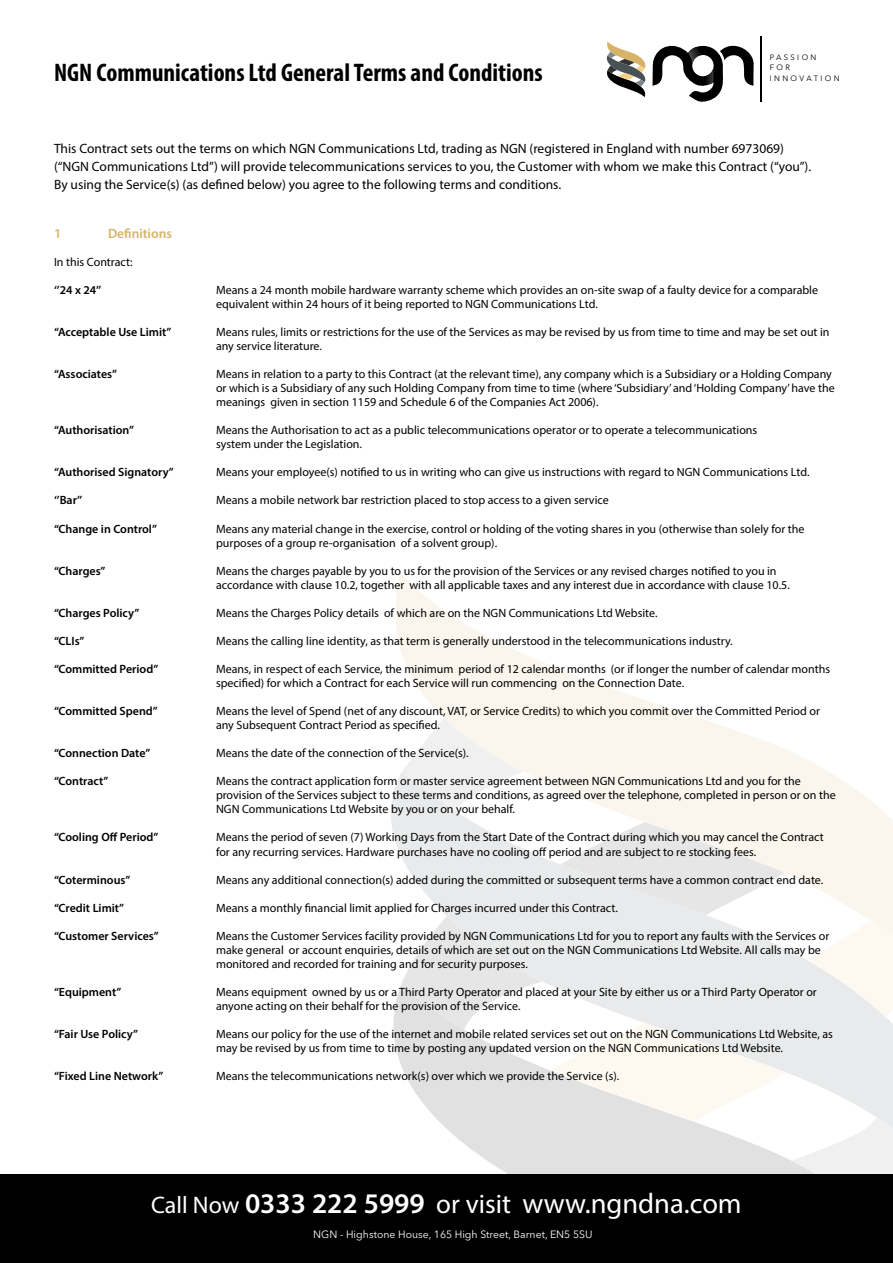
<style>
.page{position:relative;width:893px;height:1263px;background:#fff}
.page>*{position:absolute;margin:0;border:0;box-sizing:border-box;transform-origin:0 0}
.t1{font:28.5px "Myriad Pro";color:#fff}
.t2{font:700 condensed 25.5px "Myriad Pro";color:#000}
.t3{font:13.5px/18px "Myriad Pro";color:#000}
.t4{font:600 13.5px "Myriad Pro";color:#d7b36a}
.t5{font:12px/14.1px "Myriad Pro";color:#000}
.t6{font:600 12px "Myriad Pro";color:#000}
.t7{font:10.5px "Avenir Next LT Pro";color:#fff}
.t8{font:7.65px/10.5px "Avenir Next";letter-spacing:.305em;color:#000}
.s1{font-size:24px}
.s2{font-weight:600}
.s3{font-size:27px}
</style>
<div class="page">
<svg style="left:396px;top:574px;width:432px;height:198px"></svg>
<svg style="left:391px;top:772px;width:502px;height:212px"></svg>
<svg style="left:393px;top:984px;width:500px;height:190px"></svg>
<svg style="left:791px;top:1117px;width:102px;height:57px"></svg>
<svg style="left:549px;top:1023px;width:235px;height:99px"></svg>
<svg style="left:401px;top:916px;width:141px;height:113px"></svg>
<svg style="left:402px;top:718px;width:121px;height:92px"></svg>
<svg style="left:560px;top:822px;width:224px;height:93px"></svg>
<svg style="left:807px;top:920px;width:86px;height:97px"></svg>
<div style="left:0;top:1174px;width:893px;height:89px;background:#000"></div>
<hr style="left:761px;top:36px;width:1px;height:66px;background:#000">
<svg style="left:607px;top:41px;width:147px;height:61px"></svg>
<h2 class="t2" style="left:54px;top:57px;width:490px">NGN Communications Ltd General Terms and Conditions</h2>
<p class="t8" style="left:770px;top:52px;width:71px">PASSION<br>FOR<br>INNOVATION</p>
<p class="t3" style="left:54px;top:139px;width:759px">This Contract sets out the terms on which NGN Communications Ltd, trading as NGN (registered in England with number 6973069) (“NGN Communications Ltd”) will provide telecommunications services to you, the Customer with whom we make this Contract (“you”).<br>By using the Service(s) (as defined below) you agree to the following terms and conditions.</p>
<p class="t4" style="left:54px;top:225px;width:9px">1</p>
<p class="t4" style="left:108px;top:225px;width:66px">Definitions</p>
<p class="t5" style="left:54px;top:254px;width:80px">In this Contract:</p>
<p class="t6" style="left:54px;top:282px;width:49px">‘’24 x 24’’</p>
<p class="t5" style="left:216px;top:283px;width:604px">Means a 24 month mobile hardware warranty scheme which provides an on-site swap of a faulty device for a comparable equivalent within 24 hours of it being reported to NGN Communications Ltd.</p>
<p class="t6" style="left:54px;top:324px;width:119px">“Acceptable Use Limit”</p>
<p class="t5" style="left:216px;top:325px;width:615px">Means rules, limits or restrictions for the use of the Services as may be revised by us from time to time and may be set out in any service literature.</p>
<p class="t6" style="left:54px;top:366px;width:64px">“Associates”</p>
<p class="t5" style="left:216px;top:367px;width:620px">Means in relation to a party to this Contract (at the relevant time), any company which is a Subsidiary or a Holding Company or which is a Subsidiary of any such Holding Company from time to time (where ‘Subsidiary’ and ‘Holding Company’ have the meanings given in section 1159 and Schedule 6 of the Companies Act 2006).</p>
<p class="t6" style="left:54px;top:423px;width:82px">“Authorisation”</p>
<p class="t5" style="left:216px;top:423px;width:543px">Means the Authorisation to act as a public telecommunications operator or to operate a telecommunications system under the Legislation.</p>
<p class="t6" style="left:54px;top:465px;width:121px">“Authorised Signatory”</p>
<p class="t5" style="left:216px;top:465px;width:595px">Means your employee(s) notified to us in writing who can give us instructions with regard to NGN Communications Ltd.</p>
<p class="t6" style="left:54px;top:493px;width:30px">‘’Bar’’</p>
<p class="t5" style="left:216px;top:493px;width:394px">Means a mobile network bar restriction placed to stop access to a given service</p>
<p class="t6" style="left:54px;top:521px;width:105px">“Change in Control”</p>
<p class="t5" style="left:216px;top:521px;width:590px">Means any material change in the exercise, control or holding of the voting shares in you (otherwise than solely for the purposes of a group re-organisation of a solvent group).</p>
<p class="t6" style="left:54px;top:563px;width:53px">“Charges”</p>
<p class="t5" style="left:216px;top:563px;width:575px">Means the charges payable by you to us for the provision of the Services or any revised charges notified to you in accordance with clause 10.2, together with all applicable taxes and any interest due in accordance with clause 10.5.</p>
<p class="t6" style="left:54px;top:605px;width:87px">“Charges Policy”</p>
<p class="t5" style="left:216px;top:605px;width:443px">Means the Charges Policy details of which are on the NGN Communications Ltd Website.</p>
<p class="t6" style="left:54px;top:633px;width:32px">“CLIs”</p>
<p class="t5" style="left:216px;top:634px;width:518px">Means the calling line identity, as that term is generally understood in the telecommunications industry.</p>
<p class="t6" style="left:54px;top:661px;width:106px">“Committed Period”</p>
<p class="t5" style="left:216px;top:662px;width:616px">Means, in respect of each Service, the minimum period of 12 calendar months (or if longer the number of calendar months specified) for which a Contract for each Service will run commencing on the Connection Date.</p>
<p class="t6" style="left:54px;top:703px;width:105px">“Committed Spend”</p>
<p class="t5" style="left:216px;top:704px;width:605px">Means the level of Spend (net of any discount, VAT, or Service Credits) to which you commit over the Committed Period or any Subsequent Contract Period as specified.</p>
<p class="t6" style="left:54px;top:745px;width:98px">“Connection Date”</p>
<p class="t5" style="left:216px;top:746px;width:254px">Means the date of the connection of the Service(s).</p>
<p class="t6" style="left:54px;top:774px;width:56px">“Contract”</p>
<p class="t5" style="left:216px;top:774px;width:621px">Means the contract application form or master service agreement between NGN Communications Ltd and you for the provision of the Services subject to these terms and conditions, as agreed over the telephone, completed in person or on the<br>NGN Communications Ltd Website by you or on your behalf.</p>
<p class="t6" style="left:54px;top:830px;width:106px">“Cooling Off Period”</p>
<p class="t5" style="left:216px;top:830px;width:609px">Means the period of seven (7) Working Days from the Start Date of the Contract during which you may cancel the Contract for any recurring services. Hardware purchases have no cooling off period and are subject to re stocking fees.</p>
<p class="t6" style="left:54px;top:872px;width:78px">“Coterminous”</p>
<p class="t5" style="left:216px;top:872px;width:609px">Means any additional connection(s) added during the committed or subsequent terms have a common contract end date.</p>
<p class="t6" style="left:54px;top:900px;width:72px">“Credit Limit”</p>
<p class="t5" style="left:216px;top:900px;width:403px">Means a monthly financial limit applied for Charges incurred under this Contract.</p>
<p class="t6" style="left:54px;top:928px;width:106px">“Customer Services”</p>
<p class="t5" style="left:216px;top:928px;width:615px">Means the Customer Services facility provided by NGN Communications Ltd for you to report any faults with the Services or make general or account enquiries, details of which are set out on the NGN Communications Ltd Website. All calls may be monitored and recorded for training and for security purposes.</p>
<p class="t6" style="left:54px;top:984px;width:69px">“Equipment”</p>
<p class="t5" style="left:216px;top:985px;width:602px">Means equipment owned by us or a Third Party Operator and placed at your Site by either us or a Third Party Operator or anyone acting on their behalf for the provision of the Service.</p>
<p class="t6" style="left:54px;top:1026px;width:86px">“Fair Use Policy”</p>
<p class="t5" style="left:216px;top:1027px;width:618px">Means our policy for the use of the internet and mobile related services set out on the NGN Communications Ltd Website, as may be revised by us from time to time by posting any updated version on the NGN Communications Ltd Website.</p>
<p class="t6" style="left:54px;top:1068px;width:111px">“Fixed Line Network”</p>
<p class="t5" style="left:216px;top:1069px;width:405px">Means the telecommunications network(s) over which we provide the Service (s).</p>
<h1 class="t1" style="left:151px;top:1186px;width:592px"><span class="s1">Call Now</span> <span class="s2">0333 222 5999</span> <span class="s3">or visit</span> www.ngndna.com</h1>
<p class="t7" style="left:313px;top:1228px;width:281px">NGN - Highstone House, 165 High Street, Barnet, EN5 5SU</p>
</div>
